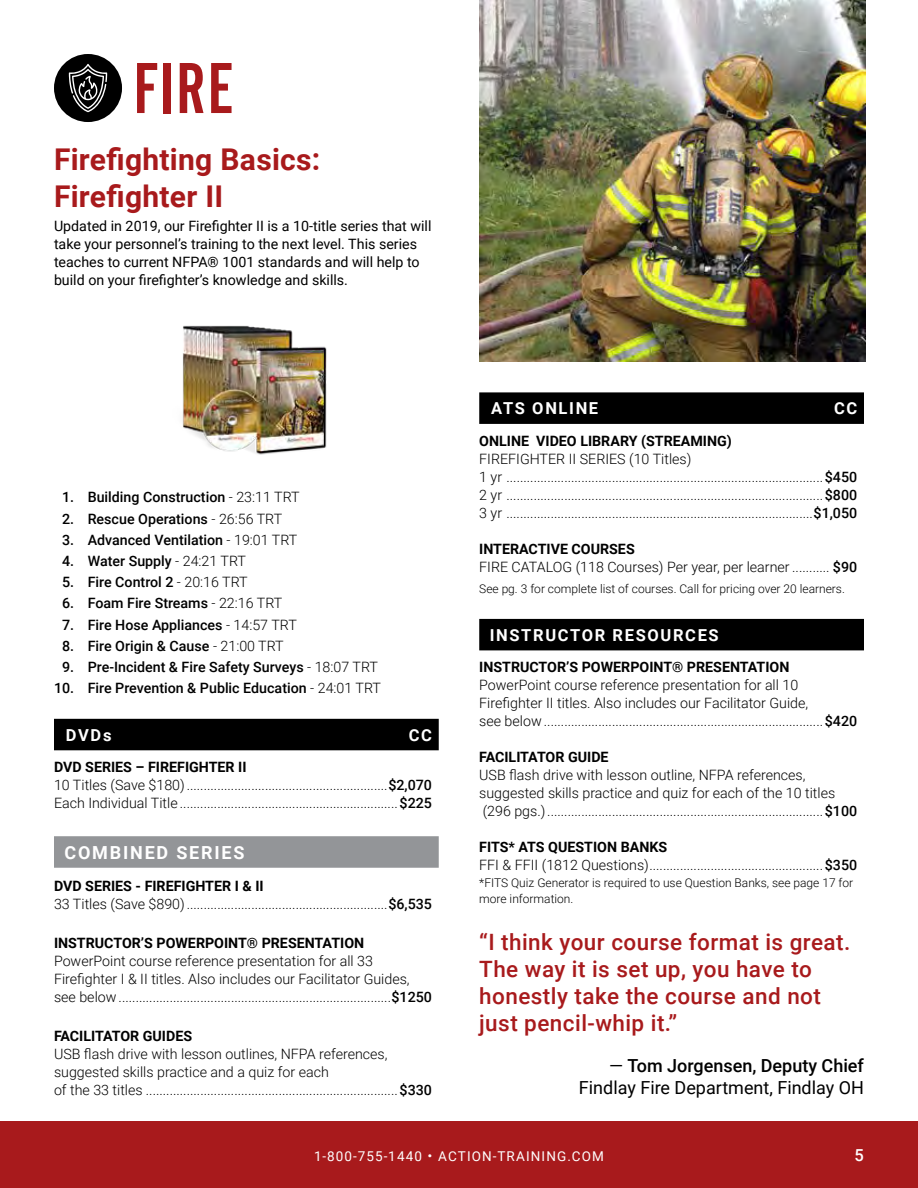
<style>
.page{position:relative;width:918px;height:1188px;background:#fff}
.page>*{position:absolute;margin:0;border:0;box-sizing:border-box;transform-origin:0 0}
.t1{font:75px "Alternate Got No 2 D";color:#a81a1c}
.t2{font:700 30px/36.8px "Roboto";letter-spacing:.01em;color:#a81a1c}
.t3{font:500 22.5px/27px "Roboto";letter-spacing:.02em;color:#a81a1c}
.t4{font:18px/22.5px "Roboto";color:#000;text-align:right}
.t5{font:700 18px "Roboto";letter-spacing:.1em;color:#fff}
.t6{font:700 16.5px "Roboto";letter-spacing:.1em;color:#fff}
.t7{font:500 16.5px "Roboto";color:#fff}
.t8{font:300 14.25px/18px "Roboto";color:#000}
.t9{font:500 14.25px "Roboto";color:#000}
.t10{font:14.25px/18px "Roboto";color:#000}
.t11{font:700 14.25px "Roboto";color:#000}
.t12{font:13.5px "Roboto";letter-spacing:.085em;color:#fff}
.t13{font:300 12px/16.5px "Roboto";color:#000}
.s1{font-weight:300}
.s2{font-weight:700}
.s3{font-weight:500}
.s4{font-family:"Proxima Nova";font-weight:500;font-size:24px}
</style>
<div class="page">
<div style="left:0;top:1121px;width:918px;height:67px;background:#a81a1c"></div>
<div style="left:54px;top:719px;width:385px;height:31px;background:#000"></div>
<div style="left:54px;top:836px;width:385px;height:32px;background:#939598"></div>
<div style="left:479px;top:392px;width:385px;height:32px;background:#000"></div>
<div style="left:479px;top:619px;width:385px;height:31px;background:#000"></div>
<div style="left:54px;top:54px;width:68px;height:68px;background:#000;border-radius:50%"></div>
<svg style="left:69px;top:64px;width:38px;height:48px"></svg>
<img style="left:182px;top:325px;width:145px;height:130px">
<img style="left:479px;top:0;width:386px;height:362px">
<h1 class="t1" style="left:134px;top:49px;width:102px">FIRE</h1>
<h2 class="t2" style="left:54px;top:140px;width:268px">Firefighting Basics:<br>Firefighter II</h2>
<p class="t10" style="left:54px;top:217px;width:379px">Updated in 2019, our Firefighter II is a 10-title series that will take your personnel’s training to the next level. This series teaches to current NFPA® 1001 standards and will help to build on your firefighter’s knowledge and skills.</p>
<p class="t9" style="left:62px;top:487px;width:239px">1. Building Construction <span class="s1">- 23:11 TRT</span></p>
<p class="t9" style="left:62px;top:508px;width:222px">2. Rescue Operations <span class="s1">- 26:56 TRT</span></p>
<p class="t9" style="left:62px;top:530px;width:237px">3. Advanced Ventilation <span class="s1">- 19:01 TRT</span></p>
<p class="t9" style="left:62px;top:551px;width:185px">4. Water Supply <span class="s1">- 24:21 TRT</span></p>
<p class="t9" style="left:62px;top:572px;width:187px">5. Fire Control 2 <span class="s1">- 20:16 TRT</span></p>
<p class="t9" style="left:62px;top:593px;width:222px">6. Foam Fire Streams <span class="s1">- 22:16 TRT</span></p>
<p class="t9" style="left:62px;top:615px;width:236px">7. Fire Hose Appliances <span class="s1">- 14:57 TRT</span></p>
<p class="t9" style="left:62px;top:636px;width:223px">8. Fire Origin &amp; Cause <span class="s1">- 21:00 TRT</span></p>
<p class="t9" style="left:62px;top:657px;width:317px">9. Pre-Incident &amp; Fire Safety Surveys <span class="s1">- 18:07 TRT</span></p>
<p class="t9" style="left:54px;top:678px;width:328px">10. Fire Prevention &amp; Public Education <span class="s1">- 24:01 TRT</span></p>
<p class="t6" style="left:66px;top:723px;width:47px">DVDs</p>
<p class="t6" style="left:409px;top:723px;width:25px">CC</p>
<p class="t8" style="left:54px;top:758px;width:379px"><span class="s2">DVD SERIES – FIREFIGHTER II<br></span>10 Titles (Save $180)...........................................................<span class="s3">$2,070<br></span>Each Individual Title ................................................................<span class="s3">$225</span></p>
<p class="t5" style="left:64px;top:840px;width:182px">COMBINED SERIES</p>
<p class="t8" style="left:54px;top:876px;width:379px"><span class="s2">DVD SERIES - FIREFIGHTER I &amp; II<br></span>33 Titles (Save $890)...........................................................<span class="s3">$6,535</span></p>
<p class="t11" style="left:54px;top:933px;width:312px">INSTRUCTOR’S POWERPOINT® PRESENTATION</p>
<p class="t8" style="left:54px;top:951px;width:379px">PowerPoint course reference presentation for all 33<br>Firefighter I &amp; II titles. Also includes our Facilitator Guides, see below................................................................................<span class="s3">$1250</span></p>
<p class="t11" style="left:54px;top:1026px;width:140px">FACILITATOR GUIDES</p>
<p class="t8" style="left:54px;top:1044px;width:379px">USB flash drive with lesson outlines, NFPA references, suggested skills practice and a quiz for each<br>of the 33 titles ..........................................................................<span class="s3">$330</span></p>
<p class="t6" style="left:491px;top:397px;width:109px">ATS ONLINE</p>
<p class="t6" style="left:834px;top:397px;width:25px">CC</p>
<p class="t11" style="left:479px;top:431px;width:254px">ONLINE VIDEO LIBRARY (STREAMING)</p>
<p class="t8" style="left:479px;top:449px;width:379px">FIREFIGHTER II SERIES (10 Titles)<br>1 yr .............................................................................................<span class="s3">$450<br></span>2 yr .............................................................................................<span class="s3">$800<br></span>3 yr ..........................................................................................<span class="s3">$1,050</span></p>
<p class="t8" style="left:479px;top:539px;width:379px"><span class="s2">INTERACTIVE COURSES<br></span>FIRE CATALOG (118 Courses) Per year, per learner ........... <span class="s3">$90</span></p>
<p class="t13" style="left:479px;top:580px;width:367px">See pg. 3 for complete list of courses. Call for pricing over 20 learners.</p>
<p class="t6" style="left:490px;top:623px;width:231px">INSTRUCTOR RESOURCES</p>
<p class="t11" style="left:479px;top:657px;width:312px">INSTRUCTOR’S POWERPOINT® PRESENTATION</p>
<p class="t8" style="left:479px;top:676px;width:379px">PowerPoint course reference presentation for all 10<br>Firefighter II titles. Also includes our Facilitator Guide,<br>see below..................................................................................<span class="s3">$420</span></p>
<p class="t11" style="left:479px;top:747px;width:131px">FACILITATOR GUIDE</p>
<p class="t8" style="left:479px;top:766px;width:379px">USB flash drive with lesson outline, NFPA references, suggested skills practice and quiz for each of the 10 titles (296 pgs.).................................................................................<span class="s3">$100</span></p>
<p class="t8" style="left:479px;top:838px;width:379px"><span class="s2">FITS* ATS QUESTION BANKS<br></span>FFI &amp; FFII (1812 Questions)...................................................<span class="s3">$350</span></p>
<p class="t13" style="left:479px;top:874px;width:376px">*FITS Quiz Generator is required to use Question Banks, see page 17 for more information.</p>
<h3 class="t3" style="left:479px;top:928px;width:373px">“I think your course format is great.<br>The way it is set up, you have to honestly take the course and not just pencil-whip it.”</h3>
<p class="t4" style="left:579px;top:1054px;width:287px">— <span class="s3">Tom Jorgensen, Deputy Chief<br></span>Findlay Fire Department, Findlay OH</p>
<p class="t12" style="left:314px;top:1147px;width:291px">1-800-755-1440 <span class="s4">·</span> ACTION-TRAINING.COM</p>
<p class="t7" style="left:855px;top:1144px;width:11px">5</p>
</div>
